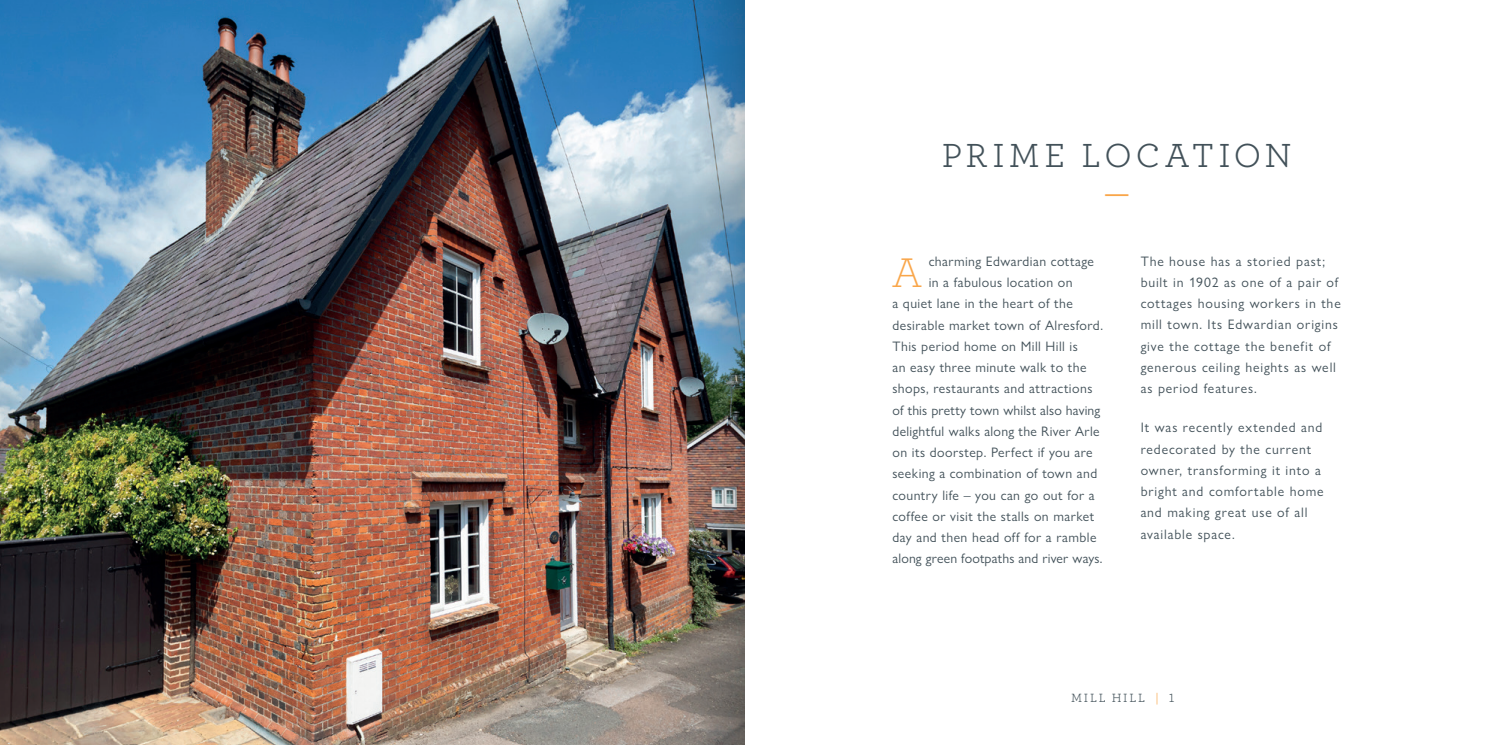
<style>
.page{position:relative;width:1489px;height:745px;background:#fff}
.page>*{position:absolute;margin:0;border:0;box-sizing:border-box;transform-origin:0 0}
.t1{font:300 43.38px "Archer";color:#f9a64a}
.t2{font:35px "Archer";letter-spacing:.115em;color:#425159}
.t3{font:35px "Archer";color:#f9a64a}
.t4{font:13.75px "Gill Sans Nova";letter-spacing:.04em;color:#425159}
.t5{font:13.75px/21.2px "Gill Sans Nova";letter-spacing:.065em;color:#425159}
.t6{font:13.75px/21.2px "Gill Sans Nova";letter-spacing:.06em;color:#425159}
.t7{font:13.75px "Gill Sans Nova";letter-spacing:.015em;color:#425159}
.t8{font:13.75px "Gill Sans Nova";letter-spacing:.01em;color:#425159}
.t9{font:12.5px "Archer";letter-spacing:.14em;color:#425159}
.s1{color:#f9a64a}
</style>
<div class="page">
<img style="left:0;top:0;width:691px;height:744px">
<img style="left:691px;top:0;width:53px;height:744px">
<h2 class="t2" style="left:941px;top:131px;width:351px">PRIME LOCATION</h2>
<h2 class="t3" style="left:1104px;top:171px;width:26px">—</h2>
<h1 class="t1" style="left:891px;top:244px;width:32px">A</h1>
<p class="t4" style="left:928px;top:252px;width:167px">charming Edwardian cottage</p>
<p class="t4" style="left:928px;top:274px;width:145px">in a fabulous location on</p>
<p class="t4" style="left:892px;top:295px;width:182px">a quiet lane in the heart of the</p>
<p class="t4" style="left:892px;top:316px;width:212px">desirable market town of Alresford.</p>
<p class="t4" style="left:892px;top:337px;width:187px">This period home on Mill Hill is</p>
<p class="t4" style="left:892px;top:359px;width:195px">an easy three minute walk to the</p>
<p class="t4" style="left:892px;top:380px;width:201px">shops, restaurants and attractions</p>
<p class="t7" style="left:892px;top:401px;width:209px">of this pretty town whilst also having</p>
<p class="t4" style="left:892px;top:422px;width:209px">delightful walks along the River Arle</p>
<p class="t4" style="left:892px;top:444px;width:202px">on its doorstep. Perfect if you are</p>
<p class="t4" style="left:892px;top:465px;width:206px">seeking a combination of town and</p>
<p class="t4" style="left:892px;top:486px;width:204px">country life – you can go out for a</p>
<p class="t4" style="left:892px;top:507px;width:203px">coffee or visit the stalls on market</p>
<p class="t4" style="left:892px;top:528px;width:205px">day and then head off for a ramble</p>
<p class="t8" style="left:892px;top:550px;width:211px">along green footpaths and river ways.</p>
<p class="t5" style="left:1140px;top:250px;width:201px">The house has a storied past; built in 1902 as one of a pair of cottages housing workers in the mill town. Its Edwardian origins give the cottage the benefit of generous ceiling heights as well as period features.</p>
<p class="t6" style="left:1140px;top:416px;width:184px">It was recently extended and redecorated by the current owner, transforming it into a bright and comfortable home and making great use of all available space.</p>
<p class="t9" style="left:1070px;top:689px;width:105px">MILL HILL <span class="s1">|</span> 1</p>
</div>
